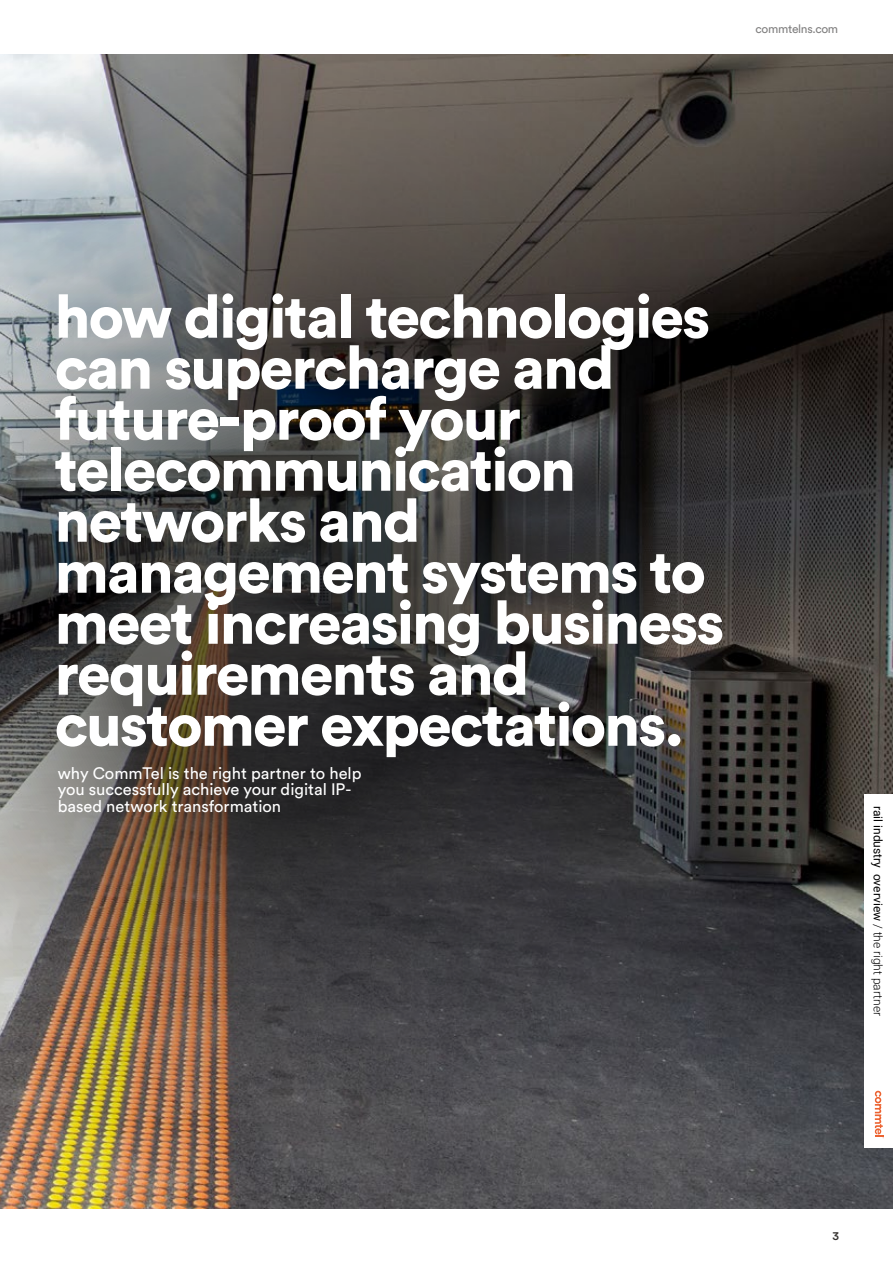
<style>
.page{position:relative;width:893px;height:1263px;background:#fff}
.page>*{position:absolute;margin:0;border:0;box-sizing:border-box;transform-origin:0 0}
.t1{font:900 60px/51px "Circular Std";letter-spacing:-.03em;color:#fff}
.t2{font:16.5px/16.5px "Circular Std";color:#fff}
.t3{font:12px "Roboto";color:#000}
.t4{font:12px "Circular Std";letter-spacing:-.025em;color:#818080}
.t5{font:300 12px "Roboto";color:#000}
.t6{font:500 12px "Circular Std";color:#35322f}
.s1{font-weight:300}
</style>
<div class="page">
<img style="left:775px;top:54px;width:118px;height:1155px">
<div style="left:865px;top:794px;width:28px;height:353px;background:#fff"></div>
<svg style="left:875px;top:1091px;width:9px;height:47px"></svg>
<img style="left:0;top:54px;width:775px;height:1155px">
<p class="t4" style="left:756px;top:22px;width:84px">commtelns.com</p>
<p class="t1" style="left:55px;top:290px;width:671px">how digital technologies can supercharge and future-proof your telecommunication networks and management systems to meet increasing business requirements and customer expectations.</p>
<p class="t2" style="left:58px;top:764px;width:305px">why CommTel is the right partner to help you successfully achieve your digital IP&shy;based network transformation</p>
<p class="t5" style="left:888px;top:806px;width:51px;rotate:90deg">our world</p>
<p class="t3" style="left:886px;top:806px;width:212px;rotate:90deg">rail industry overview <span class="s1">/ the right partner</span></p>
<p class="t6" style="left:832px;top:1228px;width:8px">3</p>
</div>
